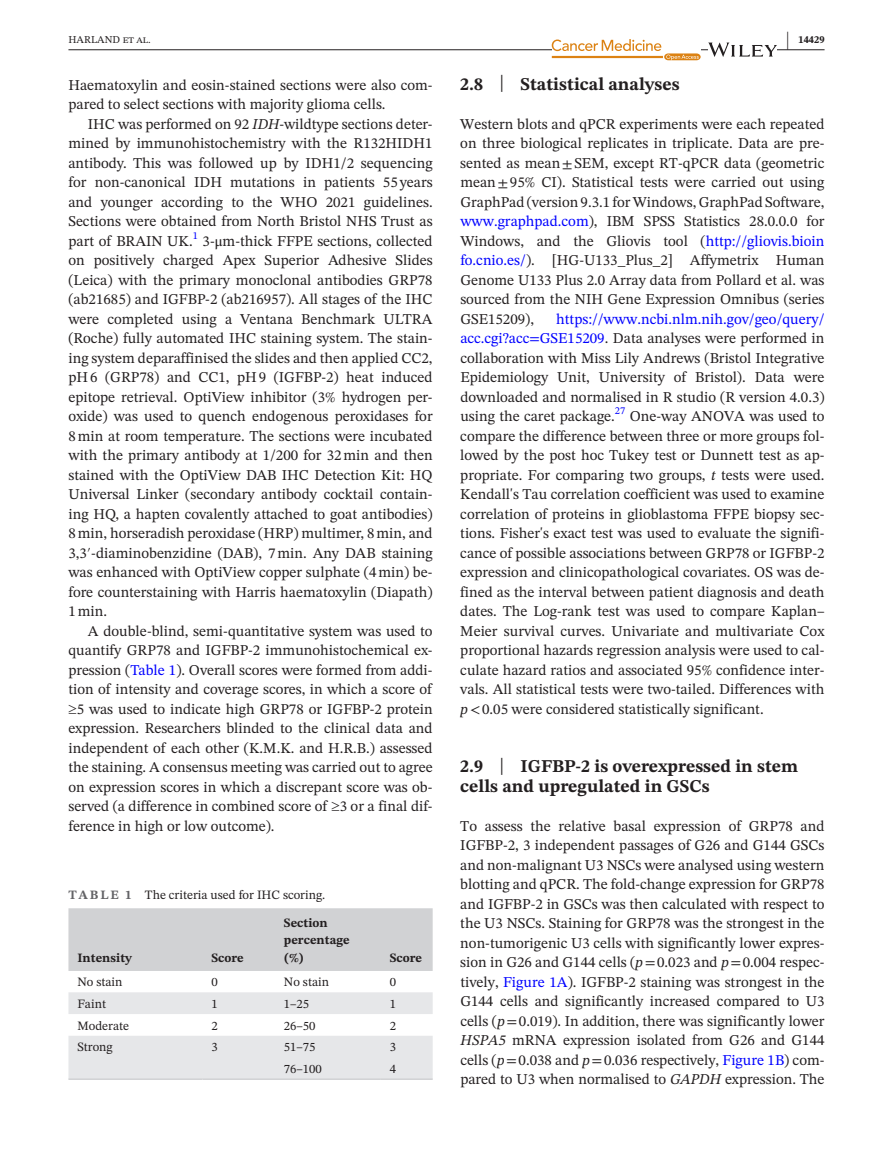
<style>
.page{position:relative;width:893px;height:1174px;background:#fff}
.page>*{position:absolute;margin:0;border:0;box-sizing:border-box;transform-origin:0 0}
.t1{font:700 21px "STIX Two Text";color:#231f20;scale:.42 1}
.t2{font:700 18px/19.5px "STIX Two Text";color:#231f20}
.t3{font:15px/19.5px "STIX Two Text";color:#231f20;text-align:justify}
.t4{font:12.75px "STIX Two Text";color:#231f20}
.t5{font:700 12.75px/17.2px "STIX Two Text";color:#231f20}
.t6{font:10.5px "STIX Two Text";color:#231f20}
.t7{font:700 10.5px "STIX Two Text";color:#231f20}
.t8{font:10.5px "STIX Two Text";color:#00f}
.s1{font-style:italic}
.s2{font-weight:400;font-size:23.7px}
.s3{font-family:"STIX"}
.s4{color:#00f}
.s5{font-family:"STIX";color:#00f}
.s6{font-weight:700;color:#636366}
</style>
<div class="page">
<hr style="left:68px;top:49px;width:756px;height:1px;background:#231f20">
<svg style="left:552px;top:39px;width:149px;height:21px"></svg>
<svg style="left:708px;top:43px;width:69px;height:14px"></svg>
<div style="left:68px;top:908px;width:365px;height:63px;background:#d1d2d4"></div>
<svg style="left:68px;top:992px;width:365px;height:86px"></svg>
<hr style="left:68px;top:1078px;width:135px;height:2px;background:#d1d2d4">
<hr style="left:203px;top:1078px;width:72px;height:2px;background:#d1d2d4">
<hr style="left:275px;top:1078px;width:106px;height:2px;background:#d1d2d4">
<hr style="left:381px;top:1078px;width:52px;height:2px;background:#d1d2d4">
<h1 class="t1" style="left:787px;top:24px;width:8px">|</h1>
<p class="t6" style="left:68px;top:32px;width:84px">HARLAND et al.</p>
<p class="t7" style="left:798px;top:32px;width:27px">14429</p>
<p class="t3" style="left:68px;top:75px;width:366px">Haematoxylin and eosin-stained sections were also com&shy;pared to select sections with majority glioma cells.</p>
<p class="t3" style="left:68px;top:114px;width:366px;text-indent:20px">IHC was performed on 92 <span class="s1">IDH</span>-wildtype sections deter&shy;mined by immunohistochemistry with the R132HIDH1 antibody. This was followed up by IDH1/2 sequencing for non-canonical IDH mutations in patients 55 years and younger according to the WHO 2021 guidelines.<br>Sections were obtained from North Bristol NHS Trust as part of BRAIN UK.</p>
<p class="t2" style="left:460px;top:74px;width:221px">2.8 <span class="s2">|</span> Statistical analyses</p>
<p class="t3" style="left:460px;top:114px;width:366px">Western blots and qPCR experiments were each repeated on three biological replicates in triplicate. Data are pre&shy;sented as mean<span class="s3">±</span>SEM, except RT-qPCR data (geometric mean<span class="s3">±</span>95% CI). Statistical tests were carried out using GraphPad (version 9.3.1 for Windows, GraphPad Software, <span class="s4">www.graphpad.com</span>), IBM SPSS Statistics 28.0.0.0 for Windows, and the Gliovis tool (<span class="s4">http://gliovis.bioin fo.cnio.es/</span>). [HG-U133_Plus_2] Affymetrix Human Genome U133 Plus 2.0 Array data from Pollard et al. was sourced from the NIH Gene Expression Omnibus (series GSE15209),</p>
<p class="t8" style="left:193px;top:228px;width:7px">1</p>
<p class="t3" style="left:68px;top:231px;width:366px;text-indent:134px">3-<span class="s3">μ</span>m-thick FFPE sections, collected on positively charged Apex Superior Adhesive Slides (Leica) with the primary monoclonal antibodies GRP78 (ab21685) and IGFBP-2 (ab216957). All stages of the IHC were completed using a Ventana Benchmark ULTRA (Roche) fully automated IHC staining system. The stain&shy;ing system deparaffinised the slides and then applied CC2, pH6 (GRP78) and CC1, pH9 (IGFBP-2) heat induced epitope retrieval. OptiView inhibitor (3% hydrogen per&shy;oxide) was used to quench endogenous peroxidases for 8min at room temperature. The sections were incubated with the primary antibody at 1/200 for 32min and then stained with the OptiView DAB IHC Detection Kit: HQ Universal Linker (secondary antibody cocktail contain&shy;ing HQ, a hapten covalently attached to goat antibodies)<br>8min, horseradish peroxidase (HRP) multimer, 8min, and 3,3<span class="s3">′</span>-diaminobenzidine (DAB), 7min. Any DAB staining was enhanced with OptiView copper sulphate (4min) be&shy;fore counterstaining with Harris haematoxylin (Diapath)<br>1min.</p>
<p class="t3" style="left:68px;top:621px;width:366px;text-indent:20px">A double-blind, semi-quantitative system was used to quantify GRP78 and IGFBP-2 immunohistochemical ex&shy;pression (<span class="s4">Table 1</span>). Overall scores were formed from addi&shy;tion of intensity and coverage scores, in which a score of ≥5 was used to indicate high GRP78 or IGFBP-2 protein expression. Researchers blinded to the clinical data and independent of each other (K.M.K. and H.R.B.) assessed the staining. A consensus meeting was carried out to agree on expression scores in which a discrepant score was ob&shy;served (a difference in combined score of ≥3 or a final dif&shy;ference in high or low outcome).</p>
<p class="t3" style="left:460px;top:309px;width:366px;text-indent:96px"><span class="s4">https://www.ncbi.nlm.nih.gov/geo/query/ acc.cgi?acc</span><span class="s5">=</span><span class="s4">GSE15209</span>. Data analyses were performed in collaboration with Miss Lily Andrews (Bristol Integrative Epidemiology Unit, University of Bristol). Data were downloaded and normalised in R studio (R version 4.0.3) using the caret package.</p>
<p class="t8" style="left:615px;top:403px;width:12px">27</p>
<p class="t3" style="left:460px;top:406px;width:366px;text-indent:169px">One-way ANOVA was used to compare the difference between three or more groups fol&shy;lowed by the post hoc Tukey test or Dunnett test as ap&shy;propriate. For comparing two groups, <span class="s1">t</span> tests were used.<br>Kendall's Tau correlation coefficient was used to examine correlation of proteins in glioblastoma FFPE biopsy sec&shy;tions. Fisher's exact test was used to evaluate the signifi&shy;cance of possible associations between GRP78 or IGFBP-2 expression and clinicopathological covariates. OS was de&shy;fined as the interval between patient diagnosis and death dates. The Log-rank test was used to compare Kaplan– Meier survival curves. Univariate and multivariate Cox proportional hazards regression analysis were used to cal&shy;culate hazard ratios and associated 95% confidence inter&shy;vals. All statistical tests were two-tailed. Differences with <span class="s1">p</span><span class="s3">&lt;</span>0.05 were considered statistically significant.</p>
<p class="t2" style="left:460px;top:757px;width:339px">2.9 <span class="s2">|</span> IGFBP-2 is overexpressed in stem cells and upregulated in GSCs</p>
<p class="t3" style="left:460px;top:816px;width:366px">To assess the relative basal expression of GRP78 and IGFBP-2, 3 independent passages of G26 and G144 GSCs and non-malignant U3 NSCs were analysed using western blotting and qPCR. The fold-change expression for GRP78 and IGFBP-2 in GSCs was then calculated with respect to the U3 NSCs. Staining for GRP78 was the strongest in the non-tumorigenic U3 cells with significantly lower expres&shy;sion in G26 and G144 cells (<span class="s1">p</span><span class="s3">=</span>0.023 and <span class="s1">p</span><span class="s3">=</span>0.004 respec&shy;tively, <span class="s4">Figure 1A</span>). IGFBP-2 staining was strongest in the G144 cells and significantly increased compared to U3 cells (<span class="s1">p</span><span class="s3">=</span>0.019). In addition, there was significantly lower <span class="s1">HSPA5</span> mRNA expression isolated from G26 and G144 cells (<span class="s1">p</span><span class="s3">=</span>0.038 and <span class="s1">p</span><span class="s3">=</span>0.036 respectively, <span class="s4">Figure 1B</span>) com&shy;pared to U3 when normalised to <span class="s1">GAPDH</span> expression. The</p>
<p class="t4" style="left:68px;top:885px;width:258px"><span class="s6">TABLE 1</span> The criteria used for IHC scoring.</p>
<p class="t5" style="left:284px;top:914px;width:67px">Section percentage (%)</p>
<p class="t5" style="left:77px;top:949px;width:56px">Intensity</p>
<p class="t5" style="left:212px;top:949px;width:34px">Score</p>
<p class="t5" style="left:390px;top:949px;width:34px">Score</p>
<p class="t4" style="left:77px;top:973px;width:47px">No stain</p>
<p class="t4" style="left:212px;top:973px;width:8px">0</p>
<p class="t4" style="left:284px;top:973px;width:47px">No stain</p>
<p class="t4" style="left:390px;top:973px;width:8px">0</p>
<p class="t4" style="left:77px;top:994px;width:30px">Faint</p>
<p class="t4" style="left:212px;top:994px;width:8px">1</p>
<p class="t4" style="left:284px;top:994px;width:27px">1–25</p>
<p class="t4" style="left:390px;top:994px;width:8px">1</p>
<p class="t4" style="left:77px;top:1016px;width:53px">Moderate</p>
<p class="t4" style="left:212px;top:1016px;width:8px">2</p>
<p class="t4" style="left:284px;top:1016px;width:33px">26–50</p>
<p class="t4" style="left:390px;top:1016px;width:8px">2</p>
<p class="t4" style="left:77px;top:1038px;width:37px">Strong</p>
<p class="t4" style="left:212px;top:1038px;width:8px">3</p>
<p class="t4" style="left:284px;top:1038px;width:33px">51–75</p>
<p class="t4" style="left:390px;top:1038px;width:8px">3</p>
<p class="t4" style="left:284px;top:1059px;width:39px">76–100</p>
<p class="t4" style="left:390px;top:1059px;width:8px">4</p>
</div>
